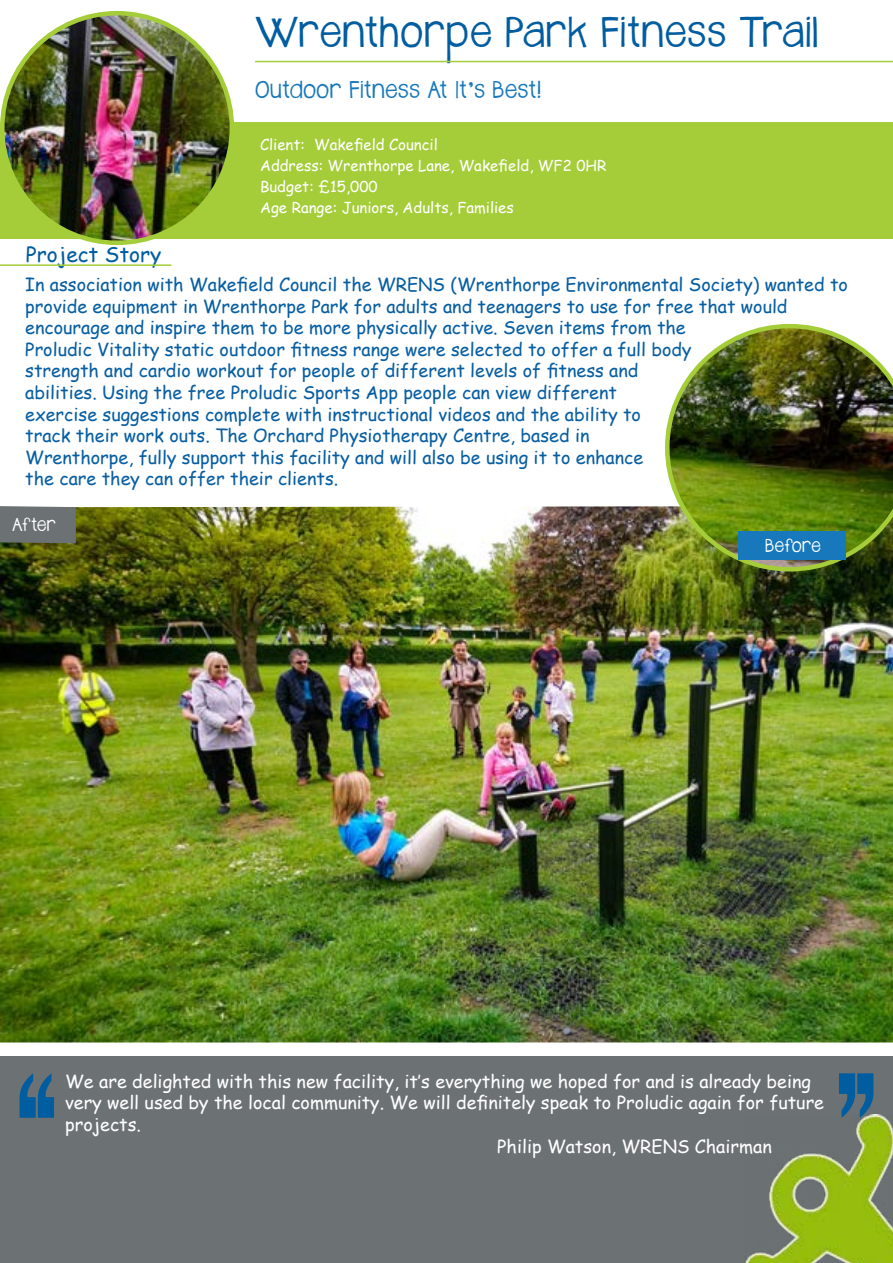
<style>
.page{position:relative;width:893px;height:1263px;background:#fff}
.page>*{position:absolute;margin:0;border:0;box-sizing:border-box;transform-origin:0 0}
.t1{font:34.5px "Janda Safeand Sound Solid";letter-spacing:.02em;color:#005da0}
.t2{font:21px "Comic Sans MS";color:#005da0}
.t3{font:19.5px "Janda Safeand Sound Solid";letter-spacing:.025em;color:#1778bc}
.t4{font:18px/21.6px "Comic Sans MS";color:#075ea2}
.t5{font:18px "Comic Sans MS";color:#fff}
.t6{font:15px/21px "Comic Sans MS";color:#fff}
.t7{font:15px "Janda Safeand Sound Solid";letter-spacing:.02em;color:#fff}
</style>
<div class="page">
<div style="left:0;top:1057px;width:893px;height:206px;background:#6c7173"></div>
<div style="left:0;top:122px;width:893px;height:117px;background:#a5cd39"></div>
<hr style="left:255px;top:61px;width:638px;height:1px;background:#a5cd39">
<img style="left:0;top:506px;width:893px;height:536px">
<img style="left:2px;top:13px;width:230px;height:230px;border-radius:115px">
<img style="left:665px;top:324px;width:228px;height:247px">
<div style="left:738px;top:531px;width:107px;height:29px;background:#1778bc"></div>
<hr style="left:0;top:264px;width:171px;height:2px;background:#a5cd39">
<img style="left:745px;top:1114px;width:148px;height:149px">
<div style="left:0;top:506px;width:76px;height:37px;background:#6c7173"></div>
<svg style="left:20px;top:1073px;width:34px;height:45px"></svg>
<svg style="left:839px;top:1073px;width:34px;height:45px"></svg>
<h1 class="t1" style="left:255px;top:8px;width:565px">Wrenthorpe Park Fitness Trail</h1>
<p class="t3" style="left:255px;top:77px;width:288px">Outdoor Fitness At It’s Best!</p>
<p class="t2" style="left:26px;top:239px;width:137px">Project Story</p>
<p class="t6" style="left:260px;top:134px;width:348px">Client: Wakefield Council<br>Address: Wrenthorpe Lane, Wakefield, WF2 0HR<br>Budget: £15,000<br>Age Range: Juniors, Adults, Families</p>
<p class="t4" style="left:25px;top:273px;width:824px">In association with Wakefield Council the WRENS (Wrenthorpe Environmental Society) wanted to provide equipment in Wrenthorpe Park for adults and teenagers to use for free that would encourage and inspire them to be more physically active. Seven items from the<br>Proludic Vitality static outdoor fitness range were selected to offer a full body<br>strength and cardio workout for people of different levels of fitness and<br>abilities. Using the free Proludic Sports App people can view different<br>exercise suggestions complete with instructional videos and the ability to<br>track their work outs. The Orchard Physiotherapy Centre, based in<br>Wrenthorpe, fully support this facility and will also be using it to enhance<br>the care they can offer their clients.</p>
<p class="t7" style="left:12px;top:515px;width:45px">After</p>
<p class="t7" style="left:765px;top:535px;width:57px">Before</p>
<p class="t5" style="left:65px;top:1068px;width:747px">We are delighted with this new facility, it’s everything we hoped for and is already being</p>
<p class="t5" style="left:65px;top:1089px;width:760px">very well used by the local community. We will definitely speak to Proludic again for future</p>
<p class="t5" style="left:65px;top:1111px;width:77px">projects.</p>
<p class="t5" style="left:497px;top:1133px;width:276px">Philip Watson, WRENS Chairman</p>
</div>
